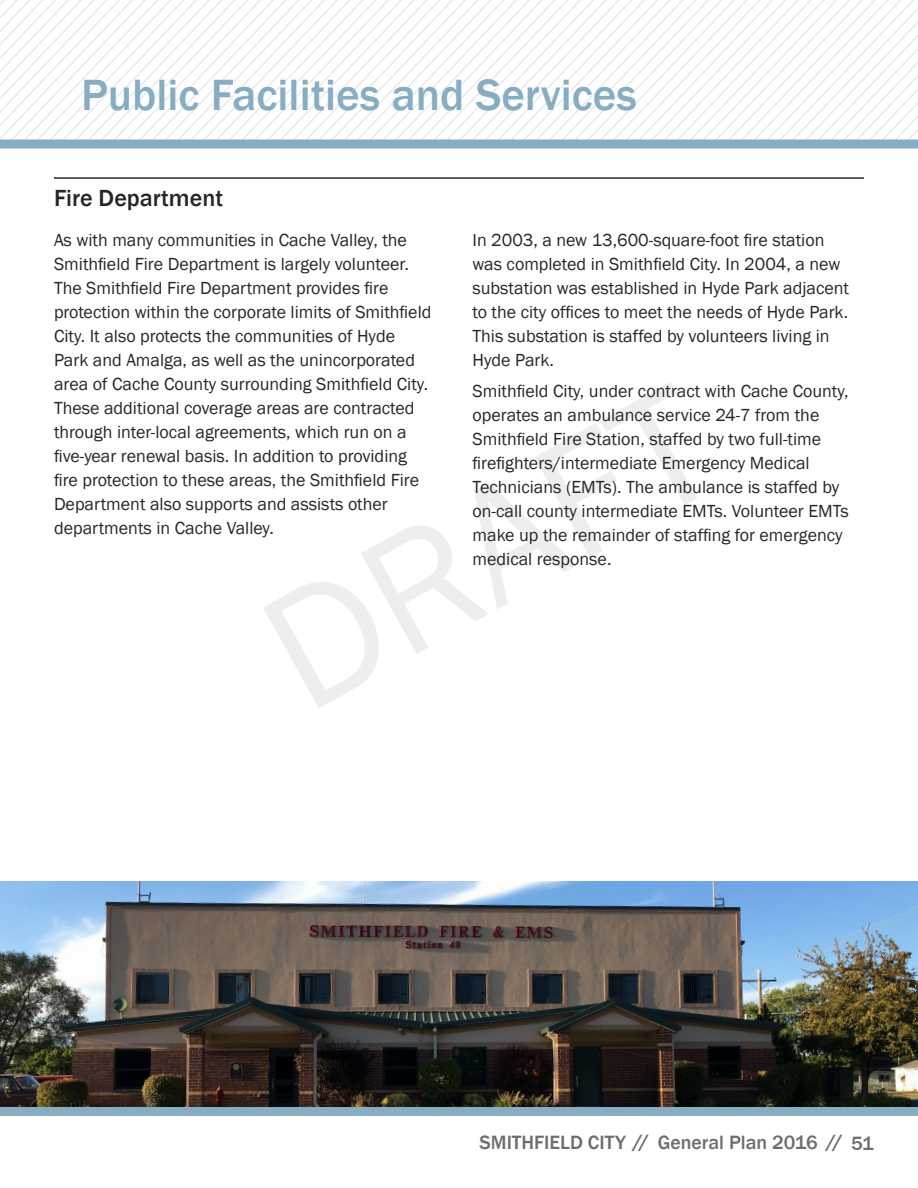
<style>
.page{position:relative;width:918px;height:1188px;background:#fff}
.page>*{position:absolute;margin:0;border:0;box-sizing:border-box;transform-origin:0 0}
.t1{font:500 45px "Franklin Gothic";color:#86adc1}
.Heading_1{font:500 24px "Franklin Gothic";color:#242728}
.t2{font:500 19.8px "Franklin Gothic";color:#6c6d70}
.Text{font:18px/24px "Franklin Gothic";color:#242728}
.s1{font-weight:800}
</style>
<div class="page">
<svg style="left:0;top:0;width:100px;height:140px"></svg>
<svg style="left:100px;top:0;width:818px;height:140px"></svg>
<div style="left:0;top:140px;width:918px;height:8px;background:#86adc1"></div>
<div style="left:0;top:1107px;width:918px;height:9px;background:#86adc1"></div>
<svg style="left:263px;top:382px;width:434px;height:326px"></svg>
<svg style="left:84px;top:79px;width:72px;height:32px"></svg>
<svg style="left:170px;top:79px;width:29px;height:32px"></svg>
<svg style="left:213px;top:79px;width:73px;height:32px"></svg>
<svg style="left:302px;top:66px;width:616px;height:74px"></svg>
<hr style="left:54px;top:177px;width:810px;height:2px;background:#242728">
<img style="left:0;top:881px;width:918px;height:226px">
<p class="t1" style="left:81px;top:67px;width:557px">Public Facilities and Services</p>
<p class="Heading_1" style="left:54px;top:183px;width:171px">Fire Department</p>
<p class="Text" style="left:54px;top:228px;width:379px">As with many communities in Cache Valley, the Smithfield Fire Department is largely volunteer.<br>The Smithfield Fire Department provides fire protection within the corporate limits of Smithfield City. It also protects the communities of Hyde Park and Amalga, as well as the unincorporated area of Cache County surrounding Smithfield City.<br>These additional coverage areas are contracted through inter-local agreements, which run on a five-year renewal basis. In addition to providing fire protection to these areas, the Smithfield Fire Department also supports and assists other departments in Cache Valley.</p>
<p class="Text" style="left:472px;top:228px;width:378px">In 2003, a new 13,600-square-foot fire station was completed in Smithfield City. In 2004, a new substation was established in Hyde Park adjacent to the city offices to meet the needs of Hyde Park.<br>This substation is staffed by volunteers living in Hyde Park.</p>
<p class="Text" style="left:472px;top:379px;width:378px">Smithfield City, under contract with Cache County, operates an ambulance service 24-7 from the Smithfield Fire Station, staffed by two full-time firefighters/intermediate Emergency Medical Technicians (EMTs). The ambulance is staffed by on-call county intermediate EMTs. Volunteer EMTs make up the remainder of staffing for emergency medical response.</p>
<p class="t2" style="left:480px;top:1131px;width:396px">SMITHFIELD CITY <span class="s1">//</span> General Plan 2016 <span class="s1">//</span> 51</p>
</div>
